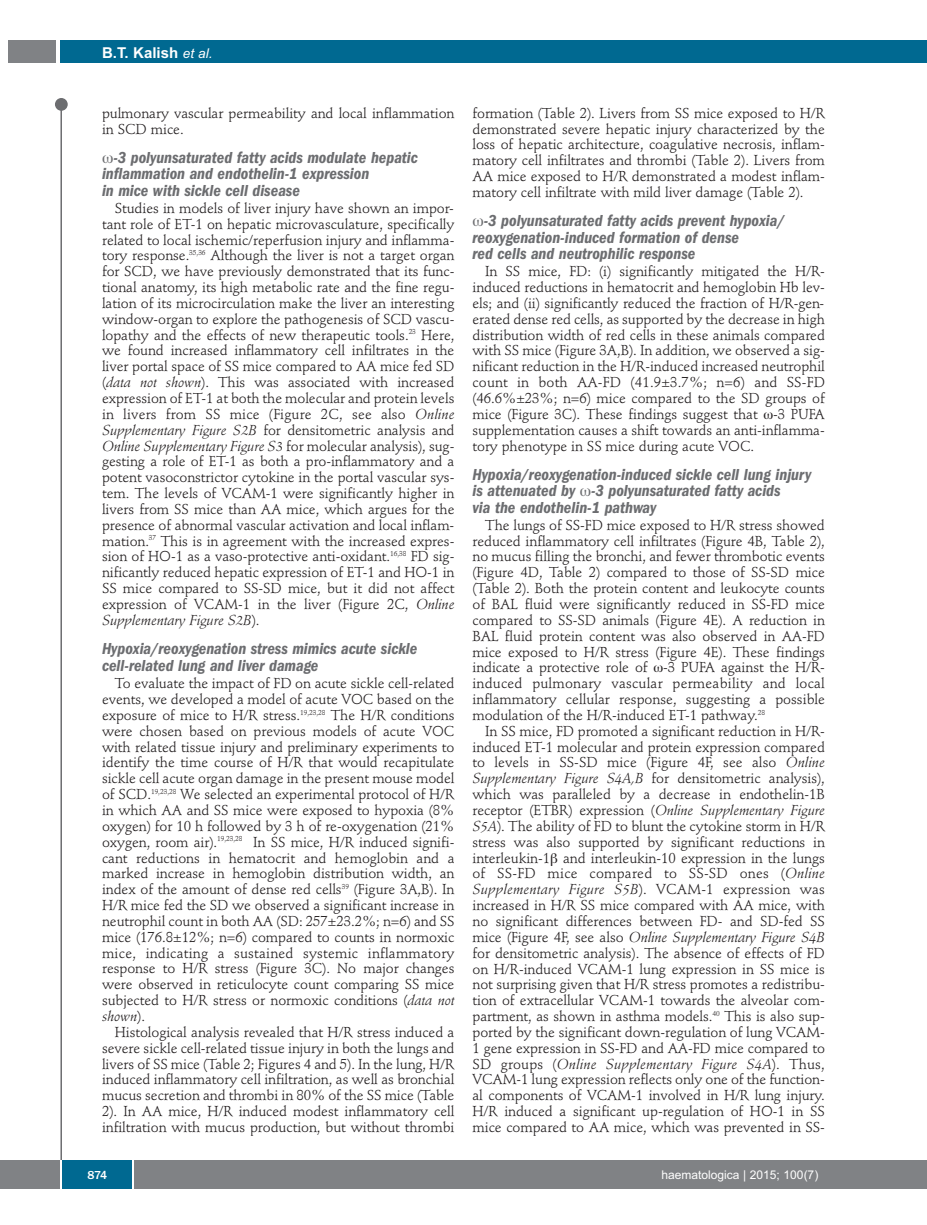
<style>
.page{position:relative;width:927px;height:1225px;background:#fff}
.page>*{position:absolute;margin:0;border:0;box-sizing:border-box;transform-origin:0 0}
.t1{font:italic 600 condensed 16.5px/16.5px "Franklin Gothic";color:#6c6d70}
.t2{font:700 15px "Arial";color:#fff}
.t3{font:14.25px/15.9px "Stempel Schneidler";letter-spacing:-.005em;color:#231f20;text-align:justify}
.t4{font:12px "Arial";color:#fff}
.t5{font:500 12px "Franklin Gothic";color:#fff}
.s1{font-weight:400;font-style:italic;font-size:13.5px}
.s2{font-style:italic}
</style>
<div class="page">
<div style="left:911px;top:40px;width:16px;height:22px;background:#006991"></div>
<div style="left:910px;top:1160px;width:17px;height:28px;background:#808285"></div>
<div style="left:55px;top:98px;width:13px;height:13px;background:#6c6d70;border-radius:50%"></div>
<hr style="left:60px;top:101px;width:2px;height:1061px;background:#6c6d70">
<div style="left:60px;top:40px;width:852px;height:22px;background:#006991"></div>
<div style="left:9px;top:40px;width:47px;height:22px;background:#808285"></div>
<div style="left:0;top:1160px;width:911px;height:28px;background:#808285"></div>
<div style="left:62px;top:1160px;width:71px;height:28px;background:#006991"></div>
<hr style="left:60px;top:1160px;width:2px;height:28px;background:#fff">
<svg style="left:133px;top:1160px;width:1px;height:28px"></svg>
<p class="t2" style="left:102px;top:44px;width:112px">B.T. Kalish <span class="s1">et al.</span></p>
<p class="t3" style="left:102px;top:106px;width:354px">pulmonary vascular permeability and local inflammation in SCD mice.</p>
<p class="t1" style="left:102px;top:150px;width:317px;text-indent:11px">-3 polyunsaturated fatty acids modulate hepatic inflammation and endothelin-1 expression<br>in mice with sickle cell disease</p>
<p class="t3" style="left:102px;top:201px;width:354px;text-indent:13px">Studies in models of liver injury have shown an impor&shy;tant role of ET-1 on hepatic microvasculature, specifically related to local ischemic/reperfusion injury and inflamma&shy;tory response.<sup>35,36</sup> Although the liver is not a target organ for SCD, we have previously demonstrated that its func&shy;tional anatomy, its high metabolic rate and the fine regu&shy;lation of its microcirculation make the liver an interesting window-organ to explore the pathogenesis of SCD vascu&shy;lopathy and the effects of new therapeutic tools.<sup>23</sup> Here, we found increased inflammatory cell infiltrates in the liver portal space of SS mice compared to AA mice fed SD (<span class="s2">data not shown</span>). This was associated with increased expression of ET-1 at both the molecular and protein levels in livers from SS mice (Figure 2C, see also <span class="s2">Online Supplementary Figure S2B</span> for densitometric analysis and <span class="s2">Online Supplementary Figure S3</span> for molecular analysis), sug&shy;gesting a role of ET-1 as both a pro-inflammatory and a potent vasoconstrictor cytokine in the portal vascular sys&shy;tem. The levels of VCAM-1 were significantly higher in livers from SS mice than AA mice, which argues for the presence of abnormal vascular activation and local inflam&shy;mation.<sup>37</sup> This is in agreement with the increased expres&shy;sion of HO-1 as a vaso-protective anti-oxidant.<sup>16,38</sup> FD sig&shy;nificantly reduced hepatic expression of ET-1 and HO-1 in SS mice compared to SS-SD mice, but it did not affect expression of VCAM-1 in the liver (Figure 2C, <span class="s2">Online Supplementary Figure S2B</span>).</p>
<p class="t1" style="left:102px;top:641px;width:317px">Hypoxia/reoxygenation stress mimics acute sickle cell-related lung and liver damage</p>
<p class="t3" style="left:102px;top:677px;width:354px;text-indent:13px">To evaluate the impact of FD on acute sickle cell-related events, we developed a model of acute VOC based on the exposure of mice to H/R stress.<sup>19,23,28</sup> The H/R conditions were chosen based on previous models of acute VOC with related tissue injury and preliminary experiments to identify the time course of H/R that would recapitulate sickle cell acute organ damage in the present mouse model of SCD.<sup>19,23,28</sup> We selected an experimental protocol of H/R in which AA and SS mice were exposed to hypoxia (8% oxygen) for 10 h followed by 3 h of re-oxygenation (21% oxygen, room air).<sup>19,23,28</sup> In SS mice, H/R induced signifi&shy;cant reductions in hematocrit and hemoglobin and a marked increase in hemoglobin distribution width, an index of the amount of dense red cells<sup>39</sup> (Figure 3A,B). In H/R mice fed the SD we observed a significant increase in neutrophil count in both AA (SD: 257±23.2%; n=6) and SS mice (176.8±12%; n=6) compared to counts in normoxic mice, indicating a sustained systemic inflammatory response to H/R stress (Figure 3C). No major changes were observed in reticulocyte count comparing SS mice subjected to H/R stress or normoxic conditions (<span class="s2">data not shown</span>).</p>
<p class="t3" style="left:102px;top:1025px;width:354px;text-indent:13px">Histological analysis revealed that H/R stress induced a severe sickle cell-related tissue injury in both the lungs and livers of SS mice (Table 2; Figures 4 and 5). In the lung, H/R induced inflammatory cell infiltration, as well as bronchial mucus secretion and thrombi in 80% of the SS mice (Table 2). In AA mice, H/R induced modest inflammatory cell infiltration with mucus production, but without thrombi</p>
<p class="t3" style="left:472px;top:106px;width:354px">formation (Table 2). Livers from SS mice exposed to H/R demonstrated severe hepatic injury characterized by the loss of hepatic architecture, coagulative necrosis, inflam&shy;matory cell infiltrates and thrombi (Table 2). Livers from AA mice exposed to H/R demonstrated a modest inflam&shy;matory cell infiltrate with mild liver damage (Table 2).</p>
<p class="t1" style="left:472px;top:214px;width:314px;text-indent:11px">-3 polyunsaturated fatty acids prevent hypoxia/ reoxygenation-induced formation of dense<br>red cells and neutrophilic response</p>
<p class="t3" style="left:472px;top:265px;width:354px;text-indent:13px">In SS mice, FD: (i) significantly mitigated the H/R&shy;induced reductions in hematocrit and hemoglobin Hb lev&shy;els; and (ii) significantly reduced the fraction of H/R-gen&shy;erated dense red cells, as supported by the decrease in high distribution width of red cells in these animals compared with SS mice (Figure 3A,B). In addition, we observed a sig&shy;nificant reduction in the H/R-induced increased neutrophil count in both AA-FD (41.9±3.7%; n=6) and SS-FD (46.6%±23%; n=6) mice compared to the SD groups of mice (Figure 3C). These findings suggest that -3 PUFA supplementation causes a shift towards an anti-inflamma&shy;tory phenotype in SS mice during acute VOC.</p>
<p class="t1" style="left:472px;top:467px;width:340px">Hypoxia/reoxygenation-induced sickle cell lung injury is attenuated by -3 polyunsaturated fatty acids<br>via the endothelin-1 pathway</p>
<p class="t3" style="left:472px;top:518px;width:354px;text-indent:13px">The lungs of SS-FD mice exposed to H/R stress showed reduced inflammatory cell infiltrates (Figure 4B, Table 2), no mucus filling the bronchi, and fewer thrombotic events (Figure 4D, Table 2) compared to those of SS-SD mice (Table 2). Both the protein content and leukocyte counts of BAL fluid were significantly reduced in SS-FD mice compared to SS-SD animals (Figure 4E). A reduction in BAL fluid protein content was also observed in AA-FD mice exposed to H/R stress (Figure 4E). These findings indicate a protective role of -3 PUFA against the H/R&shy;induced pulmonary vascular permeability and local inflammatory cellular response, suggesting a possible modulation of the H/R-induced ET-1 pathway.<sup>28</sup></p>
<p class="t3" style="left:472px;top:724px;width:354px;text-indent:13px">In SS mice, FD promoted a significant reduction in H/R&shy;induced ET-1 molecular and protein expression compared to levels in SS-SD mice (Figure 4F, see also <span class="s2">Online Supplementary Figure S4A,B</span> for densitometric analysis), which was paralleled by a decrease in endothelin-1B receptor (ETBR) expression (<span class="s2">Online Supplementary Figure S5A</span>). The ability of FD to blunt the cytokine storm in H/R stress was also supported by significant reductions in interleukin-1 and interleukin-10 expression in the lungs of SS-FD mice compared to SS-SD ones (<span class="s2">Online Supplementary Figure S5B</span>). VCAM-1 expression was increased in H/R SS mice compared with AA mice, with no significant differences between FD- and SD-fed SS mice (Figure 4F, see also <span class="s2">Online Supplementary Figure S4B </span>for densitometric analysis). The absence of effects of FD on H/R-induced VCAM-1 lung expression in SS mice is not surprising given that H/R stress promotes a redistribu&shy;tion of extracellular VCAM-1 towards the alveolar com&shy;partment, as shown in asthma models.<sup>40</sup> This is also sup&shy;ported by the significant down-regulation of lung VCAM-1 gene expression in SS-FD and AA-FD mice compared to SD groups (<span class="s2">Online Supplementary Figure S4A</span>). Thus, VCAM-1 lung expression reflects only one of the function&shy;al components of VCAM-1 involved in H/R lung injury.<br>H/R induced a significant up-regulation of HO-1 in SS mice compared to AA mice, which was prevented in SS-</p>
<p class="t5" style="left:87px;top:1167px;width:21px">874</p>
<p class="t4" style="left:661px;top:1167px;width:158px">haematologica | 2015; 100(7)</p>
</div>
